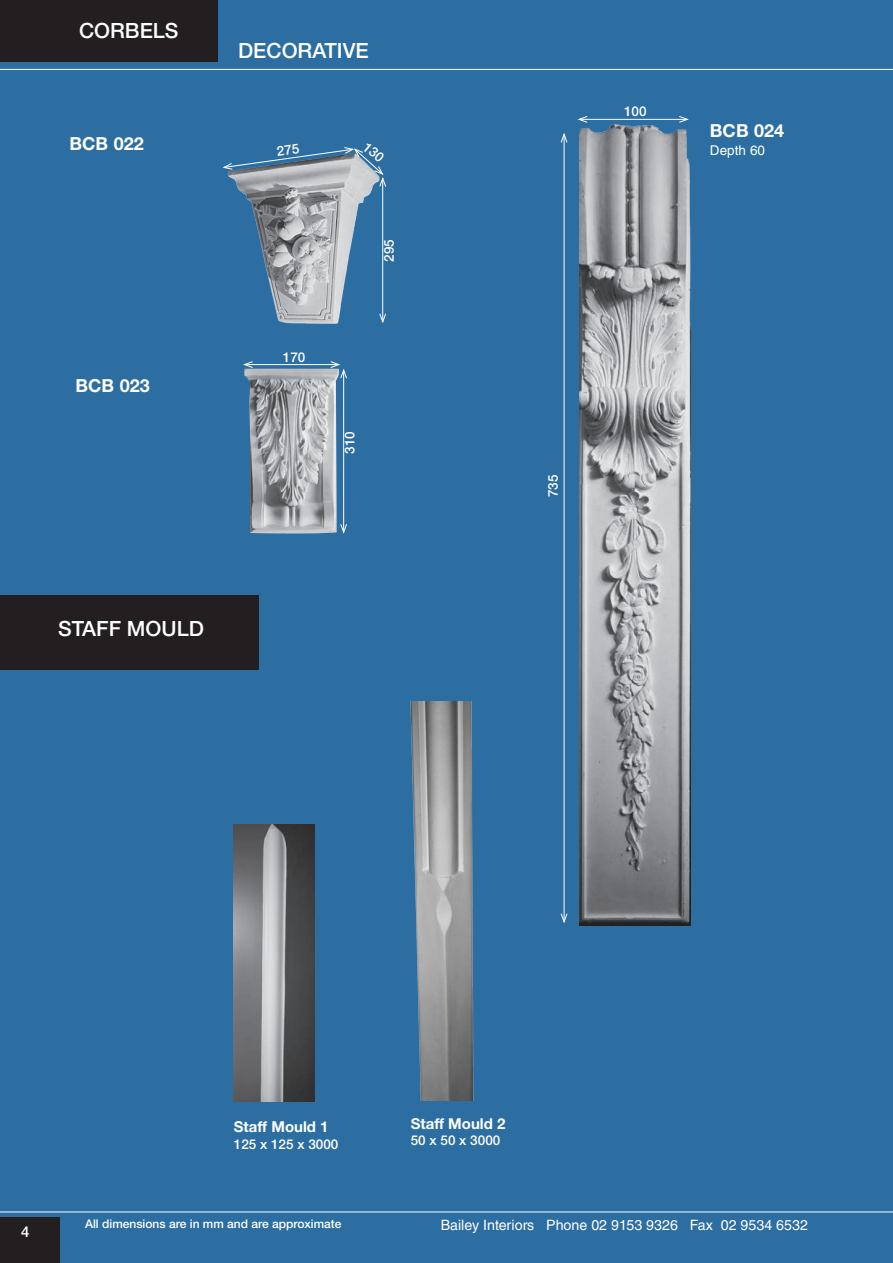
<style>
.page{position:relative;width:893px;height:1263px;background:#2c6ea2}
.page>*{position:absolute;margin:0;border:0;box-sizing:border-box;transform-origin:0 0}
.white{font:500 21px "Helvetica Neue LT Std";color:#fff}
.product_code{font:700 18px "Helvetica Neue LT Std";color:#fff}
.Label{font:700 15px "Helvetica Neue LT Std";color:#fff}
.t1{font:500 15px "Helvetica Neue LT Std";color:#fff}
.t2{font:14.25px "Helvetica LT Std";color:#fff}
.Label_sub{font:500 13.5px "Helvetica Neue LT Std";color:#fff}
.measurement{font:500 13.5px "Helvetica Neue LT Std";color:#fff}
.product_code-2{font:13.5px "Helvetica LT Std";color:#fff}
.t3{font:500 12px "Helvetica Neue LT Std";color:#fff}
</style>
<div class="page">
<div style="left:0;top:1217px;width:60px;height:46px;background:#231f20"></div>
<div style="left:0;top:0;width:218px;height:62px;background:#231f20"></div>
<hr style="left:0;top:1211px;width:893px;height:1px;background:#fff">
<hr style="left:0;top:69px;width:893px;height:1px;background:#fff">
<img style="left:244px;top:365px;width:101px;height:169px">
<img style="left:579px;top:124px;width:112px;height:801px">
<img style="left:222px;top:167px;width:162px;height:157px">
<div style="left:0;top:595px;width:259px;height:75px;background:#231f20"></div>
<img style="left:234px;top:825px;width:81px;height:276px">
<hr style="left:382px;top:178px;width:1px;height:144px;background:#fff">
<svg style="left:379px;top:313px;width:7px;height:10px"></svg>
<hr style="left:343px;top:370px;width:1px;height:162px;background:#fff">
<svg style="left:340px;top:524px;width:7px;height:9px"></svg>
<hr style="left:564px;top:134px;width:1px;height:788px;background:#fff">
<svg style="left:561px;top:133px;width:6px;height:10px"></svg>
<svg style="left:561px;top:913px;width:6px;height:10px"></svg>
<hr style="left:245px;top:364px;width:94px;height:1px;background:#fff">
<svg style="left:243px;top:361px;width:10px;height:7px"></svg>
<svg style="left:330px;top:361px;width:17px;height:18px"></svg>
<hr style="left:579px;top:119px;width:108px;height:1px;background:#fff">
<svg style="left:578px;top:116px;width:10px;height:7px"></svg>
<svg style="left:679px;top:116px;width:9px;height:7px"></svg>
<img style="left:410px;top:702px;width:64px;height:399px">
<svg style="left:223px;top:147px;width:163px;height:40px"></svg>
<p class="white" style="left:79px;top:18px;width:101px">CORBELS</p>
<p class="product_code" style="left:70px;top:133px;width:76px">BCB 022</p>
<p class="product_code" style="left:75px;top:374px;width:76px">BCB 023</p>
<p class="white" style="left:238px;top:38px;width:132px">DECORATIVE</p>
<p class="measurement" style="left:283px;top:349px;width:24px">170</p>
<p class="measurement" style="left:381px;top:262px;width:24px;rotate:-90deg">295</p>
<p class="measurement" style="left:342px;top:454px;width:24px;rotate:-90deg">310</p>
<p class="white" style="left:58px;top:616px;width:147px">STAFF MOULD</p>
<p class="measurement" style="left:624px;top:103px;width:24px">100</p>
<p class="product_code" style="left:710px;top:120px;width:76px">BCB 024</p>
<p class="product_code-2" style="left:710px;top:142px;width:57px">Depth 60</p>
<p class="measurement" style="left:545px;top:497px;width:24px;rotate:-90deg">735</p>
<p class="Label" style="left:234px;top:1118px;width:96px">Staff Mould 1</p>
<p class="Label_sub" style="left:234px;top:1136px;width:106px">125 x 125 x 3000</p>
<p class="Label" style="left:411px;top:1114px;width:96px">Staff Mould 2</p>
<p class="Label_sub" style="left:411px;top:1132px;width:91px">50 x 50 x 3000</p>
<p class="t1" style="left:21px;top:1223px;width:10px">4</p>
<p class="t2" style="left:441px;top:1216px;width:369px">Bailey Interiors Phone 02 9153 9326 Fax 02 9534 6532</p>
<p class="t3" style="left:85px;top:1216px;width:258px">All dimensions are in mm and are approximate</p>
</div>
